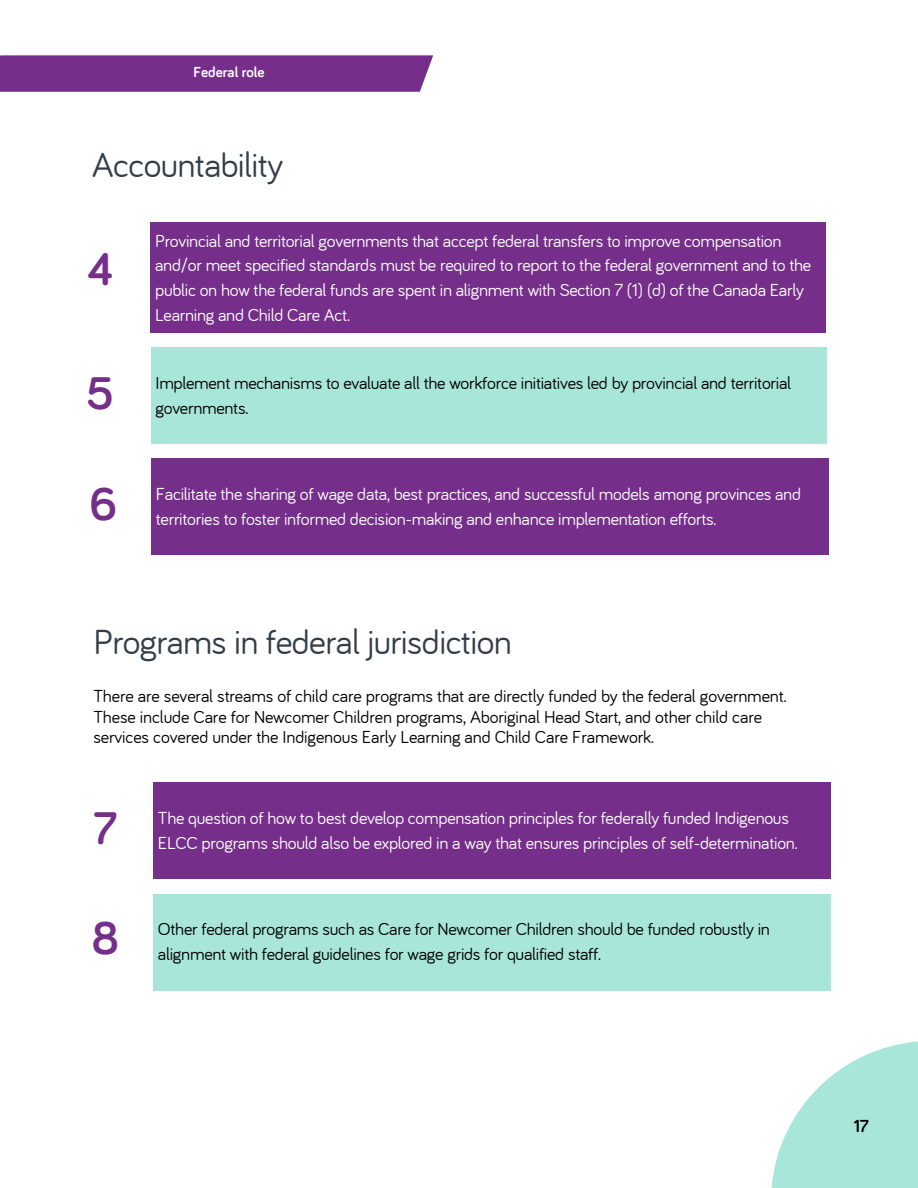
<style>
.page{position:relative;width:918px;height:1188px;background:#fff}
.page>*{position:absolute;margin:0;border:0;box-sizing:border-box;transform-origin:0 0}
.t1{font:700 47.25px "Bariol";color:#752f8a}
.t2{font:36px "Bariol";letter-spacing:-.015em;color:#333e48}
.t3{font:18px/24.8px "Bariol";letter-spacing:-.015em;color:#fff}
.t4{font:18px/24.8px "Bariol";letter-spacing:-.01em;color:#000}
.t5{font:700 18px "Bariol";color:#000}
.t6{font:700 15px "Bariol";color:#fff}
</style>
<div class="page">
<svg style="left:772px;top:1042px;width:146px;height:146px"></svg>
<div style="left:0;top:55px;width:433px;height:37px;background:#752f8a"></div>
<div style="left:151px;top:347px;width:676px;height:97px;background:#a7e6d9"></div>
<div style="left:151px;top:223px;width:675px;height:110px;background:#752f8a"></div>
<div style="left:151px;top:459px;width:678px;height:96px;background:#752f8a"></div>
<div style="left:153px;top:894px;width:678px;height:96px;background:#a7e6d9"></div>
<div style="left:153px;top:783px;width:678px;height:96px;background:#752f8a"></div>
<p class="t6" style="left:193px;top:65px;width:73px">Federal role</p>
<h2 class="t2" style="left:92px;top:141px;width:193px">Accountability</h2>
<p class="t1" style="left:87px;top:248px;width:28px">4</p>
<h2 class="t1" style="left:87px;top:372px;width:29px">5</h2>
<p class="t1" style="left:89px;top:483px;width:29px">6</p>
<p class="t3" style="left:155px;top:228px;width:658px">Provincial and territorial governments that accept federal transfers to improve compensation and/or meet specified standards must be required to report to the federal government and to the public on how the federal funds are spent in alignment with Section 7 (1) (d) of the Canada Early Learning and Child Care Act.</p>
<p class="t4" style="left:156px;top:370px;width:637px">Implement mechanisms to evaluate all the workforce initiatives led by provincial and territorial governments.</p>
<h2 class="t3" style="left:156px;top:481px;width:647px">Facilitate the sharing of wage data, best practices, and successful models among provinces and territories to foster informed decision-making and enhance implementation efforts.</h2>
<h2 class="t2" style="left:93px;top:617px;width:420px">Programs in federal jurisdiction</h2>
<p class="t4" style="left:93px;top:686px;width:695px;line-height:20.2px">There are several streams of child care programs that are directly funded by the federal government.<br>These include Care for Newcomer Children programs, Aboriginal Head Start, and other child care services covered under the Indigenous Early Learning and Child Care Framework.</p>
<p class="t1" style="left:93px;top:807px;width:25px">7</p>
<h2 class="t1" style="left:92px;top:917px;width:29px">8</h2>
<h2 class="t3" style="left:158px;top:805px;width:641px">The question of how to best develop compensation principles for federally funded Indigenous<br>ELCC programs should also be explored in a way that ensures principles of self-determination.</h2>
<h1 class="t4" style="left:158px;top:916px;width:613px">Other federal programs such as Care for Newcomer Children should be funded robustly in alignment with federal guidelines for wage grids for qualified staff.</h1>
<h1 class="t5" style="left:854px;top:1118px;width:17px">17</h1>
</div>
